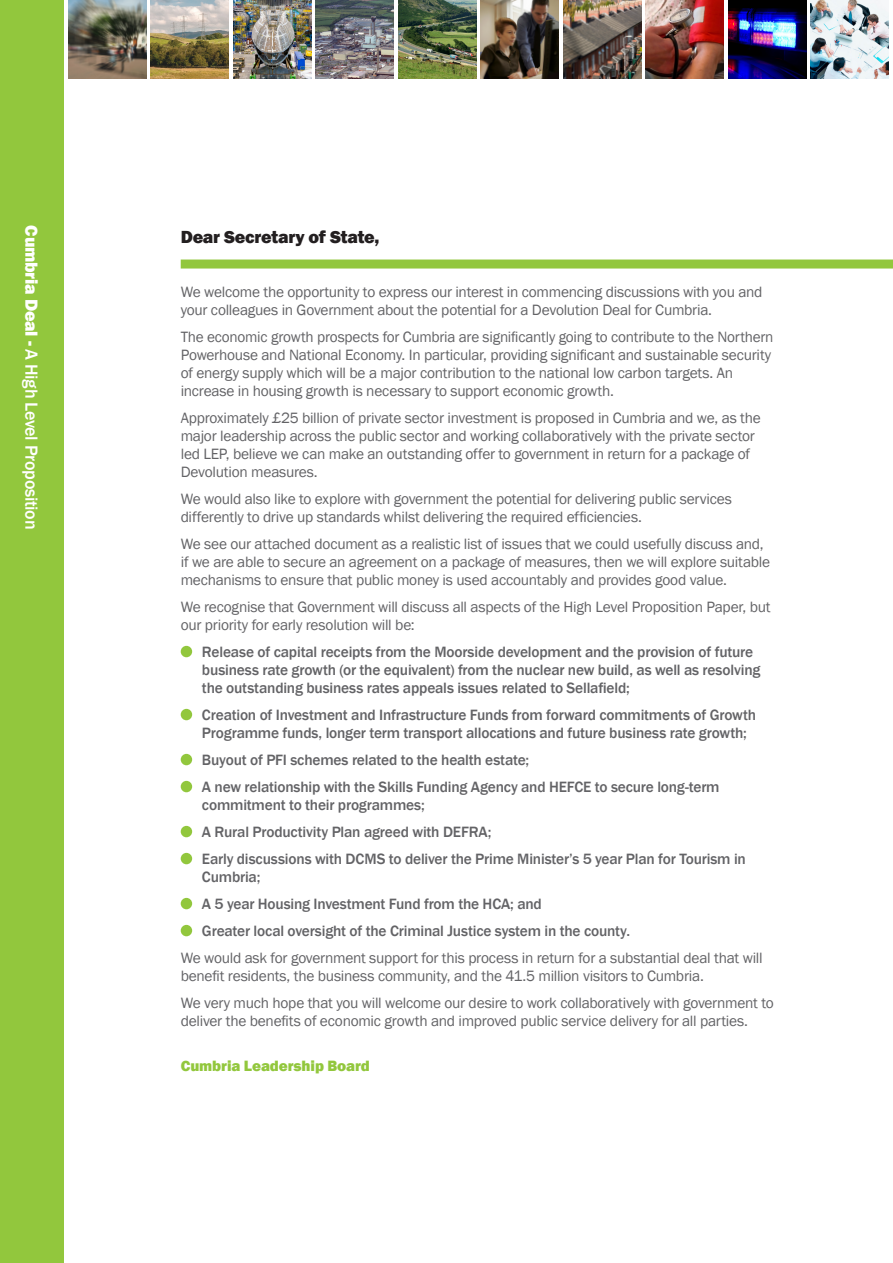
<style>
.page{position:relative;width:893px;height:1263px;background:#fff}
.page>*{position:absolute;margin:0;border:0;box-sizing:border-box;transform-origin:0 0}
.t1{font:500 18px "Franklin Gothic";letter-spacing:-.02em;color:#fff}
.t2{font:800 18px "Franklin Gothic";letter-spacing:-.01em;color:#231f20}
.t3{font:15.3px/18px "Franklin Gothic";letter-spacing:-.015em;color:#636366}
.t4{font:500 15.3px/18px "Franklin Gothic";letter-spacing:-.01em;color:#636366}
.t5{font:800 15.3px "Franklin Gothic";letter-spacing:-.005em;color:#92c73d}
.s1{font-weight:800}
</style>
<div class="page">
<div style="left:0;top:0;width:64px;height:1263px;background:#92c73d"></div>
<div style="left:181px;top:260px;width:712px;height:9px;background:#92c73d"></div>
<div style="left:181px;top:646px;width:11px;height:11px;background:#92c73d;border-radius:50%"></div>
<div style="left:181px;top:709px;width:11px;height:11px;background:#92c73d;border-radius:50%"></div>
<div style="left:181px;top:754px;width:11px;height:11px;background:#92c73d;border-radius:50%"></div>
<div style="left:181px;top:781px;width:11px;height:11px;background:#92c73d;border-radius:50%"></div>
<div style="left:181px;top:826px;width:11px;height:11px;background:#92c73d;border-radius:50%"></div>
<div style="left:181px;top:853px;width:11px;height:11px;background:#92c73d;border-radius:50%"></div>
<div style="left:181px;top:898px;width:11px;height:11px;background:#92c73d;border-radius:50%"></div>
<div style="left:181px;top:925px;width:11px;height:11px;background:#92c73d;border-radius:50%"></div>
<img style="left:68px;top:0;width:78px;height:78px">
<img style="left:151px;top:0;width:78px;height:78px">
<img style="left:233px;top:0;width:78px;height:78px">
<img style="left:315px;top:0;width:79px;height:78px">
<img style="left:398px;top:0;width:78px;height:78px">
<img style="left:480px;top:0;width:79px;height:78px">
<img style="left:563px;top:0;width:78px;height:78px">
<img style="left:645px;top:0;width:79px;height:78px">
<img style="left:728px;top:0;width:78px;height:78px">
<img style="left:810px;top:0;width:79px;height:78px">
<p class="t1" style="left:43px;top:225px;width:305px;rotate:90deg"><span class="s1">Cumbria Deal -</span> A High Level Proposition</p>
<p class="t2" style="left:181px;top:225px;width:200px">Dear Secretary of State,</p>
<p class="t3" style="left:181px;top:283px;width:583px">We welcome the opportunity to express our interest in commencing discussions with you and your colleagues in Government about the potential for a Devolution Deal for Cumbria.</p>
<p class="t3" style="left:181px;top:328px;width:594px">The economic growth prospects for Cumbria are significantly going to contribute to the Northern Powerhouse and National Economy. In particular, providing significant and sustainable security of energy supply which will be a major contribution to the national low carbon targets. An increase in housing growth is necessary to support economic growth.</p>
<p class="t3" style="left:181px;top:409px;width:582px">Approximately £25 billion of private sector investment is proposed in Cumbria and we, as the major leadership across the public sector and working collaboratively with the private sector led LEP, believe we can make an outstanding offer to government in return for a package of Devolution measures.</p>
<p class="t3" style="left:181px;top:490px;width:553px">We would also like to explore with government the potential for delivering public services differently to drive up standards whilst delivering the required efficiencies.</p>
<p class="t3" style="left:181px;top:535px;width:591px">We see our attached document as a realistic list of issues that we could usefully discuss and, if we are able to secure an agreement on a package of measures, then we will explore suitable mechanisms to ensure that public money is used accountably and provides good value.</p>
<p class="t3" style="left:181px;top:598px;width:591px">We recognise that Government will discuss all aspects of the High Level Proposition Paper, but our priority for early resolution will be:</p>
<p class="t4" style="left:202px;top:643px;width:560px">Release of capital receipts from the Moorside development and the provision of future business rate growth (or the equivalent) from the nuclear new build, as well as resolving the outstanding business rates appeals issues related to Sellafield;</p>
<p class="t4" style="left:202px;top:706px;width:556px">Creation of Investment and Infrastructure Funds from forward commitments of Growth<br>Programme funds, longer term transport allocations and future business rate growth;</p>
<p class="t4" style="left:202px;top:751px;width:329px">Buyout of PFI schemes related to the health estate;</p>
<p class="t4" style="left:202px;top:778px;width:519px">A new relationship with the Skills Funding Agency and HEFCE to secure long-term commitment to their programmes;</p>
<p class="t4" style="left:202px;top:823px;width:291px">A Rural Productivity Plan agreed with DEFRA;</p>
<p class="t4" style="left:202px;top:850px;width:545px">Early discussions with DCMS to deliver the Prime Minister’s 5 year Plan for Tourism in<br>Cumbria;</p>
<p class="t4" style="left:202px;top:895px;width:341px">A 5 year Housing Investment Fund from the HCA; and</p>
<p class="t4" style="left:202px;top:922px;width:430px">Greater local oversight of the Criminal Justice system in the county.</p>
<p class="t3" style="left:181px;top:949px;width:583px">We would ask for government support for this process in return for a substantial deal that will benefit residents, the business community, and the 41.5 million visitors to Cumbria.</p>
<p class="t3" style="left:181px;top:994px;width:595px">We very much hope that you will welcome our desire to work collaboratively with government to deliver the benefits of economic growth and improved public service delivery for all parties.</p>
<p class="t5" style="left:181px;top:1056px;width:191px">Cumbria Leadership Board</p>
</div>
